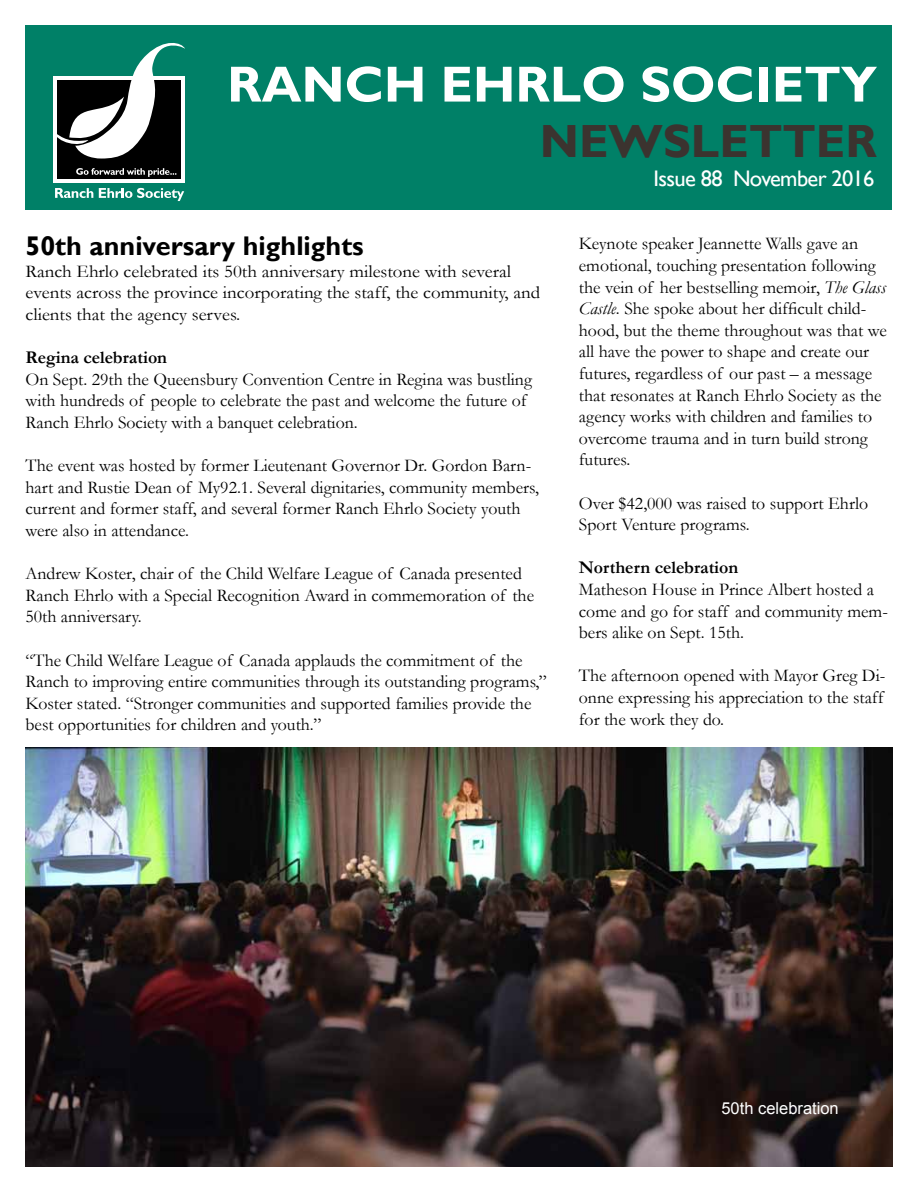
<style>
.page{position:relative;width:918px;height:1188px;background:#fff}
.page>*{position:absolute;margin:0;border:0;box-sizing:border-box;transform-origin:0 0}
.t1{font:700 51px "Gill Sans";color:#fff}
.t2{font:700 46.5px "Gill Sans";color:#3b332f}
.t3{font:700 27px "Gill Sans";color:#000}
.t4{font:22.5px "Gill Sans";letter-spacing:-.03em;color:#fff}
.t5{font:18px/21.6px "Garamond";color:#000}
.t6{font:18px/21.6px "Garamond";color:#000;scale:1.05 1}
.t7{font:700 18px "Garamond";color:#000}
.t8{font:16.5px "Arial";color:#fff}
.s1{font-style:italic}
</style>
<div class="page">
<div style="left:26px;top:26px;width:866px;height:184px;background:#008067"></div>
<div style="left:53px;top:76px;width:132px;height:107px;background:#fff"></div>
<div style="left:57px;top:80px;width:124px;height:99px;background:#000"></div>
<svg style="left:57px;top:43px;width:128px;height:116px"></svg>
<svg style="left:55px;top:188px;width:38px;height:10px"></svg>
<svg style="left:99px;top:188px;width:85px;height:13px"></svg>
<svg style="left:76px;top:168px;width:101px;height:9px"></svg>
<img style="left:26px;top:747px;width:866px;height:419px">
<h1 class="t1" style="left:227px;top:54px;width:651px">RANCH EHRLO SOCIETY</h1>
<h2 class="t2" style="left:540px;top:114px;width:339px">NEWSLETTER</h2>
<p class="t4" style="left:654px;top:165px;width:222px">Issue 88 November 2016</p>
<h3 class="t3" style="left:26px;top:230px;width:340px">50th anniversary highlights</h3>
<p class="t6" style="left:26px;top:260px;width:492px">Ranch Ehrlo celebrated its 50th anniversary milestone with several events across the province incorporating the staff, the community, and clients that the agency serves.</p>
<p class="t7" style="left:26px;top:345px;width:143px">Regina celebration</p>
<p class="t5" style="left:26px;top:368px;width:508px">On Sept. 29th the Queensbury Convention Centre in Regina was bustling with hundreds of people to celebrate the past and welcome the future of<br>Ranch Ehrlo Society with a banquet celebration.</p>
<p class="t5" style="left:26px;top:454px;width:515px">The event was hosted by former Lieutenant Governor Dr. Gordon Barn&shy;hart and Rustie Dean of My92.1. Several dignitaries, community members, current and former staff, and several former Ranch Ehrlo Society youth were also in attendance.</p>
<p class="t5" style="left:26px;top:562px;width:510px">Andrew Koster, chair of the Child Welfare League of Canada presented<br>Ranch Ehrlo with a Special Recognition Award in commemoration of the<br>50th anniversary.</p>
<p class="t5" style="left:26px;top:649px;width:523px">“The Child Welfare League of Canada applauds the commitment of the Ranch to improving entire communities through its outstanding programs,” Koster stated. “Stronger communities and supported families provide the best opportunities for children and youth.”</p>
<p class="t5" style="left:579px;top:233px;width:310px">Keynote speaker Jeannette Walls gave an emotional, touching presentation following the vein of her bestselling memoir, <span class="s1">The Glass Castle</span>. She spoke about her difficult child&shy;hood, but the theme throughout was that we all have the power to shape and create our futures, regardless of our past – a message that resonates at Ranch Ehrlo Society as the agency works with children and families to overcome trauma and in turn build strong futures.</p>
<p class="t5" style="left:579px;top:492px;width:291px">Over $42,000 was raised to support Ehrlo<br>Sport Venture programs.</p>
<p class="t7" style="left:579px;top:555px;width:161px">Northern celebration</p>
<p class="t5" style="left:579px;top:578px;width:311px">Matheson House in Prince Albert hosted a come and go for staff and community mem&shy;bers alike on Sept. 15th.</p>
<p class="t5" style="left:579px;top:665px;width:308px;text-align:justify">The afternoon opened with Mayor Greg Di&shy;onne expressing his appreciation to the staff for the work they do.</p>
<p class="t8" style="left:721px;top:1098px;width:119px">50th celebration</p>
</div>
